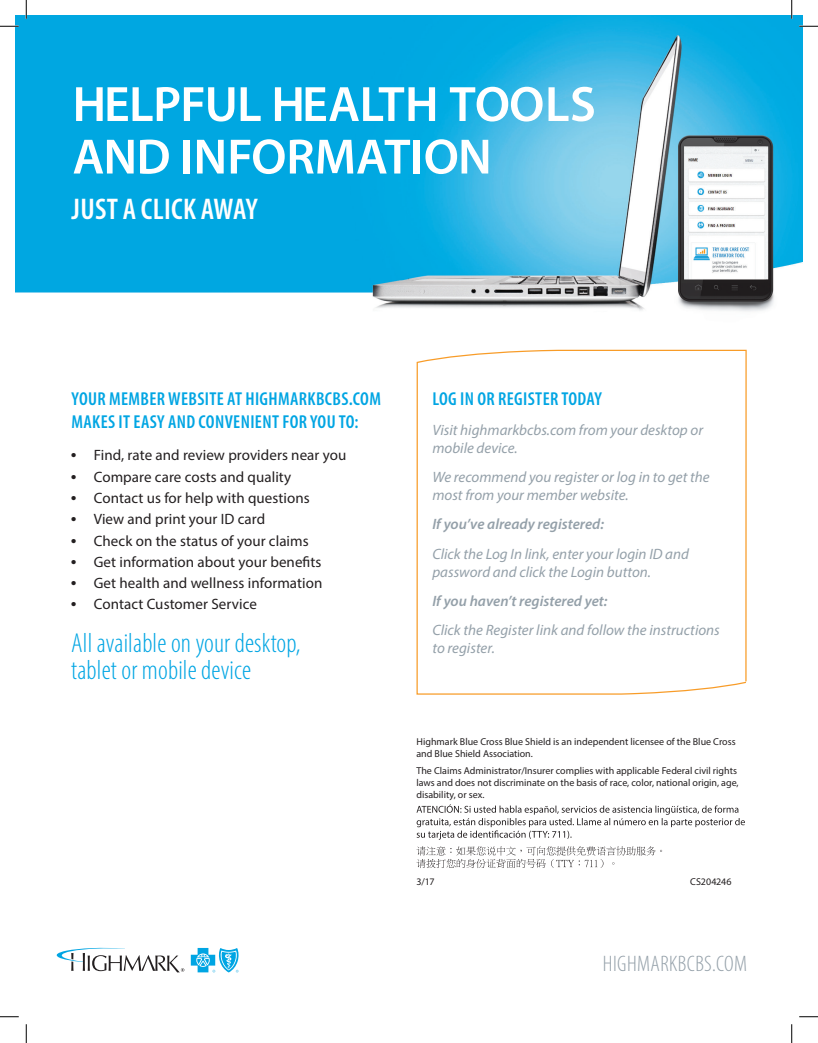
<style>
.page{position:relative;width:818px;height:1043px;background:#fff}
.page>*{position:absolute;margin:0;border:0;box-sizing:border-box;transform-origin:0 0}
.t1{font:600 50px/52.5px "Myriad Pro";letter-spacing:-.015em;color:#fff}
.t2{font:600 condensed 30px "Myriad Pro";letter-spacing:.01em;color:#fff}
.t3{font:300 condensed 27.5px/26.2px "Myriad Pro";letter-spacing:.005em;color:#00a5e3}
.t4{font:300 condensed 22.5px "Myriad Pro";letter-spacing:.02em;color:#94a0a9}
.t5{font:600 condensed 18.75px/22.5px "Myriad Pro";letter-spacing:.02em;color:#00a5e3}
.t6{font:italic 15px/18px "Myriad Pro";color:#94a0a9}
.t7{font:15px "Myriad Pro";letter-spacing:.005em;color:#231f20}
.t8{font:italic 600 15px "Myriad Pro";color:#94a0a9}
.t9{font:10px/12px "Myriad Pro";color:#231f20}
.s1{font-family:"Times"}
</style>
<div class="page">
<img style="left:15px;top:15px;width:787px;height:297px">
<svg style="left:416px;top:804px;width:329px;height:35px"></svg>
<svg style="left:416px;top:846px;width:246px;height:22px"></svg>
<svg style="left:57px;top:947px;width:127px;height:25px"></svg>
<svg style="left:191px;top:947px;width:48px;height:25px"></svg>
<svg style="left:416px;top:349px;width:331px;height:346px"></svg>
<svg style="left:0;top:25px;width:19px;height:2px"></svg>
<svg style="left:799px;top:25px;width:19px;height:2px"></svg>
<svg style="left:0;top:1016px;width:19px;height:1px"></svg>
<svg style="left:799px;top:1016px;width:19px;height:1px"></svg>
<svg style="left:25px;top:0;width:2px;height:19px"></svg>
<svg style="left:25px;top:1024px;width:2px;height:18px"></svg>
<svg style="left:790px;top:0;width:2px;height:19px"></svg>
<svg style="left:791px;top:1024px;width:1px;height:18px"></svg>
<h1 class="t1" style="left:72px;top:77px;width:525px">HELPFUL HEALTH TOOLS<br>AND INFORMATION</h1>
<h2 class="t2" style="left:72px;top:190px;width:187px">JUST A CLICK AWAY</h2>
<h3 class="t5" style="left:71px;top:387px;width:311px">YOUR MEMBER WEBSITE AT HIGHMARKBCBS.COM<br>MAKES IT EASY AND CONVENIENT FOR YOU TO:</h3>
<h3 class="t7" style="left:71px;top:446px;width:276px"><span class="s1">•</span> Find, rate and review providers near you</h3>
<h3 class="t7" style="left:71px;top:467px;width:221px"><span class="s1">•</span> Compare care costs and quality</h3>
<h3 class="t7" style="left:71px;top:488px;width:240px"><span class="s1">•</span> Contact us for help with questions</h3>
<h3 class="t7" style="left:71px;top:510px;width:195px"><span class="s1">•</span> View and print your ID card</h3>
<h3 class="t7" style="left:71px;top:531px;width:239px"><span class="s1">•</span> Check on the status of your claims</h3>
<h3 class="t7" style="left:71px;top:552px;width:252px"><span class="s1">•</span> Get information about your benefits</h3>
<h3 class="t7" style="left:71px;top:573px;width:253px"><span class="s1">•</span> Get health and wellness information</h3>
<h3 class="t7" style="left:71px;top:595px;width:187px"><span class="s1">•</span> Contact Customer Service</h3>
<h3 class="t3" style="left:71px;top:630px;width:230px">All available on your desktop, tablet or mobile device</h3>
<h3 class="t5" style="left:432px;top:387px;width:171px">LOG IN OR REGISTER TODAY</h3>
<h3 class="t6" style="left:432px;top:420px;width:272px">Visit highmarkbcbs.com from your desktop or mobile device.</h3>
<h3 class="t6" style="left:432px;top:467px;width:279px">We recommend you register or log in to get the most from your member website.</h3>
<h3 class="t8" style="left:432px;top:514px;width:173px">If you’ve already registered:</h3>
<h3 class="t6" style="left:432px;top:544px;width:258px">Click the Log In link, enter your login ID and password and click the Login button.</h3>
<h3 class="t8" style="left:432px;top:591px;width:177px">If you haven’t registered yet:</h3>
<h3 class="t6" style="left:432px;top:620px;width:289px">Click the Register link and follow the instructions to register.</h3>
<p class="t9" style="left:416px;top:735px;width:320px">Highmark Blue Cross Blue Shield is an independent licensee of the Blue Cross and Blue Shield Association.</p>
<p class="t9" style="left:416px;top:764px;width:323px">The Claims Administrator/Insurer complies with applicable Federal civil rights laws and does not discriminate on the basis of race, color, national origin, age, disability, or sex.</p>
<p class="t9" style="left:416px;top:875px;width:19px">3/17</p>
<p class="t9" style="left:690px;top:875px;width:43px">CS204246</p>
<h3 class="t4" style="left:603px;top:950px;width:146px">HIGHMARKBCBS.COM</h3>
</div>
